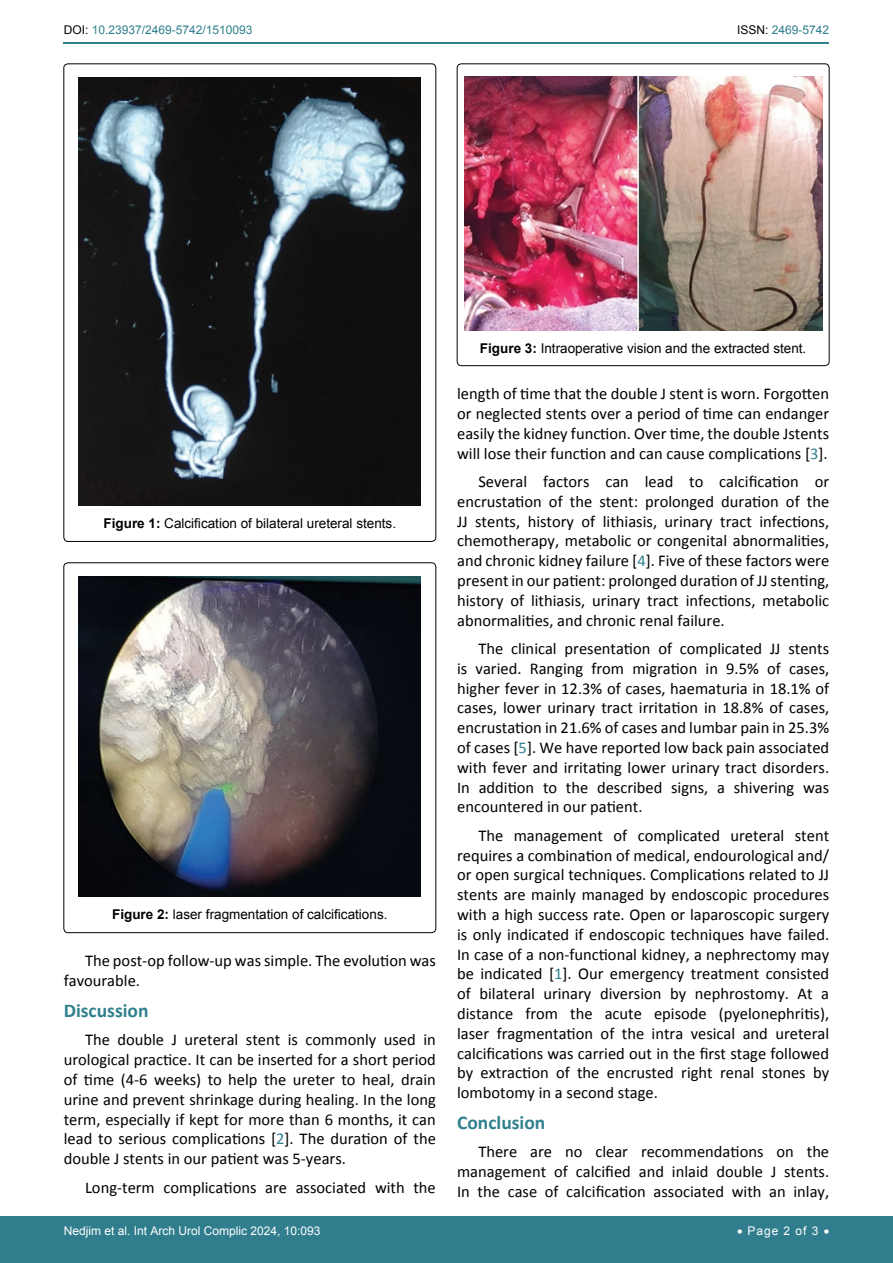
<style>
.page{position:relative;width:893px;height:1263px;background:#fff}
.page>*{position:absolute;margin:0;border:0;box-sizing:border-box;transform-origin:0 0}
.t1{font:700 19.5px "Calibri";color:#30808d}
.t2{font:16.5px/19.8px "Calibri";color:#000;text-align:justify}
.t3{font:13.5px "Arial";color:#000}
.t4{font:12px "Arial";color:#fff}
.t5{font:12px "Arial";color:#30808d}
.s1{color:#000}
.s2{font-weight:700}
.s3{color:#30808d}
</style>
<div class="page">
<hr style="left:64px;top:42px;width:765px;height:1px;background:#30808d">
<div style="left:0;top:1217px;width:893px;height:46px;background:#307d8d"></div>
<img style="left:79px;top:78px;width:342px;height:427px">
<div style="left:64px;top:563px;width:372px;height:370px;border:1px solid #000;border-radius:4px"></div>
<img style="left:79px;top:577px;width:342px;height:319px">
<div style="left:457px;top:64px;width:372px;height:302px;border:1px solid #000;border-radius:4px"></div>
<img style="left:464px;top:76px;width:358px;height:255px">
<p class="t5" style="left:64px;top:22px;width:190px"><span class="s1">DOI:</span> 10.23937/2469-5742/1510093</p>
<p class="t5" style="left:737px;top:22px;width:94px"><span class="s1">ISSN:</span> 2469-5742</p>
<p class="t3" style="left:103px;top:514px;width:294px"><span class="s2">Figure 1:</span> Calcification of bilateral ureteral stents.</p>
<p class="t3" style="left:112px;top:905px;width:277px"><span class="s2">Figure 2:</span> laser fragmentation of calcifications.</p>
<p class="t2" style="left:64px;top:951px;width:374px;text-indent:21px">The post-op follow-up was simple. The evolution was favourable.</p>
<p class="t1" style="left:64px;top:998px;width:86px">Discussion</p>
<p class="t2" style="left:64px;top:1030px;width:374px;text-indent:21px">The double J ureteral stent is commonly used in urological practice. It can be inserted for a short period of time (4-6 weeks) to help the ureter to heal, drain urine and prevent shrinkage during healing. In the long term, especially if kept for more than 6 months, it can lead to serious complications [<span class="s3">2</span>]. The duration of the double J stents in our patient was 5-years.</p>
<p class="t2" style="left:85px;top:1177px;width:352px">Long-term complications are associated with the</p>
<p class="t3" style="left:480px;top:340px;width:328px"><span class="s2">Figure 3:</span> Intraoperative vision and the extracted stent.</p>
<p class="t2" style="left:457px;top:384px;width:374px">length of time that the double J stent is worn. Forgotten or neglected stents over a period of time can endanger easily the kidney function. Over time, the double Jstents will lose their function and can cause complications [<span class="s3">3</span>].</p>
<p class="t2" style="left:457px;top:472px;width:374px;text-indent:21px">Several factors can lead to calcification or encrustation of the stent: prolonged duration of the JJ stents, history of lithiasis, urinary tract infections, chemotherapy, metabolic or congenital abnormalities, and chronic kidney failure [<span class="s3">4</span>]. Five of these factors were present in our patient: prolonged duration of JJ stenting, history of lithiasis, urinary tract infections, metabolic abnormalities, and chronic renal failure.</p>
<p class="t2" style="left:457px;top:639px;width:374px;text-indent:21px">The clinical presentation of complicated JJ stents is varied. Ranging from migration in 9.5% of cases, higher fever in 12.3% of cases, haematuria in 18.1% of cases, lower urinary tract irritation in 18.8% of cases, encrustation in 21.6% of cases and lumbar pain in 25.3% of cases [<span class="s3">5</span>]. We have reported low back pain associated with fever and irritating lower urinary tract disorders.<br>In addition to the described signs, a shivering was encountered in our patient.</p>
<p class="t2" style="left:457px;top:825px;width:374px;text-indent:21px">The management of complicated ureteral stent requires a combination of medical, endourological and/ or open surgical techniques. Complications related to JJ stents are mainly managed by endoscopic procedures with a high success rate. Open or laparoscopic surgery is only indicated if endoscopic techniques have failed.<br>In case of a non-functional kidney, a nephrectomy may be indicated [<span class="s3">1</span>]. Our emergency treatment consisted of bilateral urinary diversion by nephrostomy. At a distance from the acute episode (pyelonephritis), laser fragmentation of the intra vesical and ureteral calcifications was carried out in the first stage followed by extraction of the encrusted right renal stones by lombotomy in a second stage.</p>
<p class="t1" style="left:457px;top:1110px;width:90px">Conclusion</p>
<p class="t2" style="left:457px;top:1142px;width:374px;text-indent:21px">There are no clear recommendations on the management of calcified and inlaid double J stents.<br>In the case of calcification associated with an inlay,</p>
<p class="t4" style="left:64px;top:1223px;width:258px">Nedjim et al. Int Arch Urol Complic 2024, 10:093</p>
<p class="t4" style="left:737px;top:1223px;width:94px">• Page 2 of 3 •</p>
</div>
